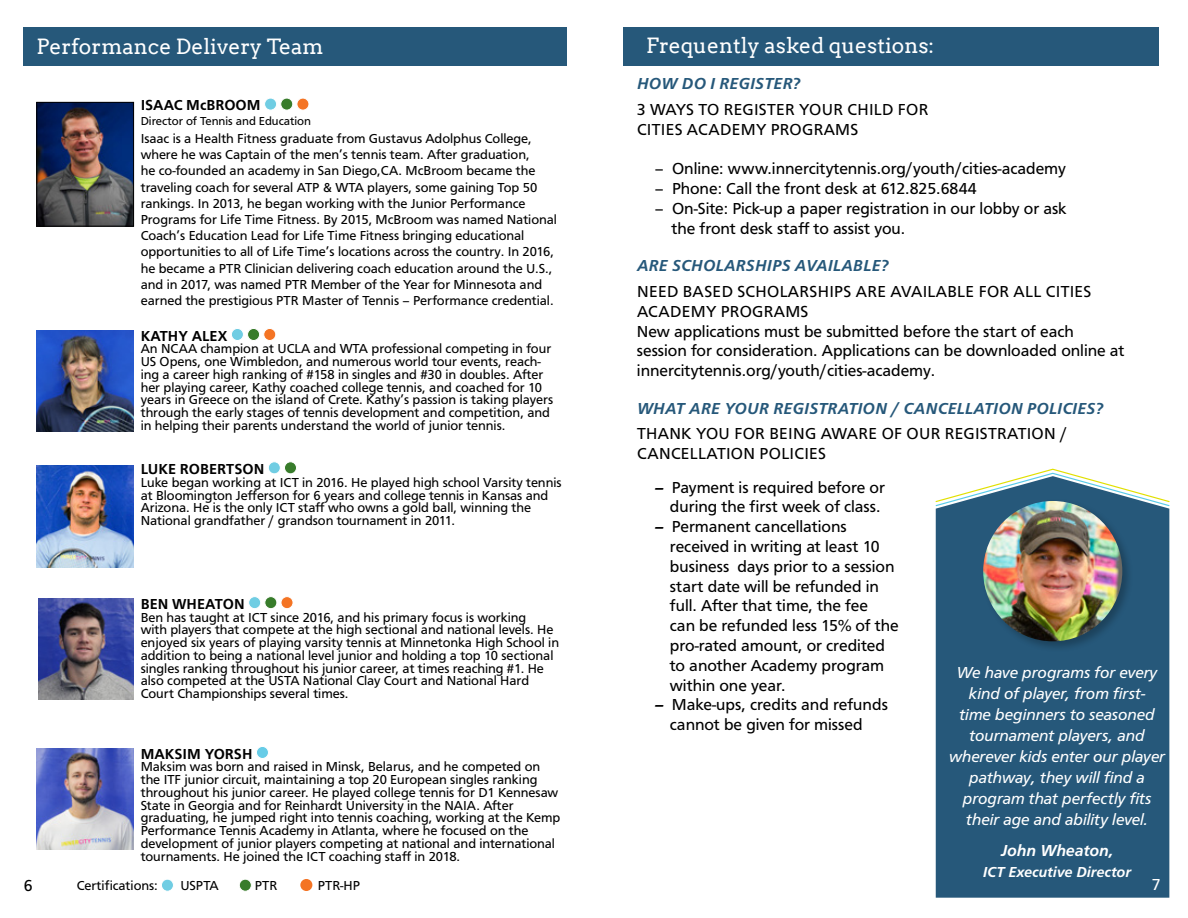
<style>
.page{position:relative;width:1188px;height:918px;background:#fff}
.page>*{position:absolute;margin:0;border:0;box-sizing:border-box;transform-origin:0 0}
.t1{font:21px "Arvo";color:#fff}
.t2{font:16.5px/19.8px "Carto Gothic Std";color:#000}
.t3{font:italic 16.5px/21px "Carto Gothic Std";color:#fff;text-align:center}
.t4{font:16.5px/19.8px "Carto Gothic Std";letter-spacing:.02em;color:#000}
.t5{font:italic 700 16.5px "Carto Gothic Std";letter-spacing:.02em;color:#26587a}
.t6{font:italic 700 16.5px "Carto Gothic Std";color:#fff}
.t7{font:16.5px "Carto Gothic Std";color:#fff}
.t8{font:700 15px "Carto Gothic Std";color:#000}
.t9{font:italic 700 15px "Carto Gothic Std";color:#fff}
.t10{font:13.5px/12.8px "Carto Gothic Std";color:#000}
.t11{font:12px "Carto Gothic Std";color:#000}
.s1{font-weight:700;font-style:italic}
</style>
<div class="page">
<svg style="left:935px;top:468px;width:235px;height:38px"></svg>
<div style="left:936px;top:476px;width:233px;height:422px;background:#26587a"></div>
<div style="left:981px;top:499px;width:153px;height:154px;background:#000;opacity:.25"></div>
<img style="left:983px;top:501px;width:139px;height:140px">
<div style="left:24px;top:27px;width:543px;height:38px;background:#26587a"></div>
<div style="left:161px;top:879px;width:12px;height:12px;background:#70cde3;border-radius:50%"></div>
<div style="left:161px;top:879px;width:13px;height:12px;border:1px solid #fff;border-radius:50%"></div>
<div style="left:239px;top:879px;width:12px;height:12px;background:#387c2b;border-radius:50%"></div>
<div style="left:239px;top:879px;width:13px;height:12px;border:1px solid #fff;border-radius:50%"></div>
<div style="left:623px;top:27px;width:536px;height:38px;background:#26587a"></div>
<div style="left:268px;top:462px;width:12px;height:12px;background:#70cde3;border-radius:50%"></div>
<div style="left:268px;top:462px;width:13px;height:12px;border:1px solid #fff;border-radius:50%"></div>
<div style="left:284px;top:462px;width:13px;height:12px;background:#387c2b;border-radius:50%"></div>
<div style="left:284px;top:462px;width:13px;height:12px;border:1px solid #fff;border-radius:50%"></div>
<div style="left:265px;top:98px;width:12px;height:12px;background:#70cde3;border-radius:50%"></div>
<div style="left:264px;top:98px;width:13px;height:12px;border:1px solid #fff;border-radius:50%"></div>
<div style="left:281px;top:98px;width:12px;height:12px;background:#387c2b;border-radius:50%"></div>
<div style="left:281px;top:98px;width:12px;height:12px;border:1px solid #fff;border-radius:50%"></div>
<div style="left:297px;top:98px;width:12px;height:12px;background:#f47424;border-radius:50%"></div>
<div style="left:297px;top:98px;width:12px;height:12px;border:1px solid #fff;border-radius:50%"></div>
<div style="left:231px;top:328px;width:12px;height:13px;background:#70cde3;border-radius:50%"></div>
<div style="left:231px;top:328px;width:13px;height:13px;border:1px solid #fff;border-radius:50%"></div>
<div style="left:248px;top:328px;width:12px;height:13px;background:#387c2b;border-radius:50%"></div>
<div style="left:247px;top:328px;width:13px;height:13px;border:1px solid #fff;border-radius:50%"></div>
<div style="left:264px;top:328px;width:12px;height:13px;background:#f47424;border-radius:50%"></div>
<div style="left:264px;top:328px;width:12px;height:13px;border:1px solid #fff;border-radius:50%"></div>
<img style="left:37px;top:331px;width:97px;height:101px">
<img style="left:39px;top:104px;width:93px;height:120px">
<div style="left:37px;top:102px;width:97px;height:124px;border:1px solid #000"></div>
<div style="left:249px;top:597px;width:12px;height:12px;background:#70cde3;border-radius:50%"></div>
<div style="left:248px;top:596px;width:13px;height:13px;border:1px solid #fff;border-radius:50%"></div>
<div style="left:265px;top:597px;width:12px;height:12px;background:#387c2b;border-radius:50%"></div>
<div style="left:265px;top:596px;width:12px;height:13px;border:1px solid #fff;border-radius:50%"></div>
<div style="left:281px;top:597px;width:12px;height:12px;background:#f47424;border-radius:50%"></div>
<div style="left:281px;top:596px;width:12px;height:13px;border:1px solid #fff;border-radius:50%"></div>
<img style="left:39px;top:599px;width:94px;height:101px">
<div style="left:256px;top:746px;width:12px;height:12px;background:#67cce7;border-radius:50%"></div>
<div style="left:256px;top:746px;width:13px;height:13px;border:1px solid #fff;border-radius:50%"></div>
<img style="left:37px;top:749px;width:97px;height:101px">
<img style="left:37px;top:466px;width:97px;height:101px">
<div style="left:300px;top:879px;width:12px;height:12px;background:#f47424;border-radius:50%"></div>
<h1 class="t1" style="left:36px;top:34px;width:289px">Performance Delivery Team</h1>
<h1 class="t1" style="left:646px;top:33px;width:289px">Frequently asked questions:</h1>
<p class="t5" style="left:637px;top:74px;width:165px">HOW DO I REGISTER?</p>
<p class="t4" style="left:637px;top:99px;width:293px">3 WAYS TO REGISTER YOUR CHILD FOR<br>CITIES ACADEMY PROGRAMS</p>
<p class="t2" style="left:655px;top:159px;width:412px">– Online: www.innercitytennis.org/youth/cities-academy</p>
<p class="t2" style="left:655px;top:179px;width:323px">– Phone: Call the front desk at 612.825.6844</p>
<p class="t2" style="left:671px;top:198px;width:397px;text-indent:-16px">– On-Site: Pick-up a paper registration in our lobby or ask the front desk staff to assist you.</p>
<p class="t5" style="left:637px;top:256px;width:253px">ARE SCHOLARSHIPS AVAILABLE?</p>
<p class="t2" style="left:637px;top:282px;width:489px">NEED BASED SCHOLARSHIPS ARE AVAILABLE FOR ALL CITIES ACADEMY PROGRAMS<br>New applications must be submitted before the start of each session for consideration. Applications can be downloaded online at innercitytennis.org/youth/cities-academy.</p>
<p class="t5" style="left:637px;top:399px;width:468px">WHAT ARE YOUR REGISTRATION / CANCELLATION POLICIES?</p>
<p class="t4" style="left:637px;top:424px;width:432px">THANK YOU FOR BEING AWARE OF OUR REGISTRATION /<br>CANCELLATION POLICIES</p>
<p class="t2" style="left:655px;top:477px;width:232px;text-align:right"><span class="s1">–</span> Payment is required before or during the first week of class.</p>
<p class="t2" style="left:670px;top:517px;width:231px;text-indent:-15px"><span class="s1">–</span> Permanent cancellations received in writing at least 10 business days prior to a session start date will be refunded in full. After that time, the fee<br>can be refunded less 15% of the pro-rated amount, or credited to another Academy program within one year.</p>
<p class="t2" style="left:670px;top:695px;width:220px;text-indent:-15px"><span class="s1">–</span> Make-ups, credits and refunds cannot be given for missed</p>
<p class="t8" style="left:141px;top:97px;width:121px">ISAAC McBROOM</p>
<p class="t11" style="left:141px;top:114px;width:172px">Director of Tennis and Education</p>
<p class="t10" style="left:141px;top:130px;width:418px;line-height:16.2px">Isaac is a Health Fitness graduate from Gustavus Adolphus College, where he was Captain of the men’s tennis team. After graduation,<br>he co-founded an academy in San Diego,CA. McBroom became the traveling coach for several ATP &amp; WTA players, some gaining Top 50 rankings. In 2013, he began working with the Junior Performance Programs for Life Time Fitness. By 2015, McBroom was named National Coach’s Education Lead for Life Time Fitness bringing educational opportunities to all of Life Time’s locations across the country. In 2016, he became a PTR Clinician delivering coach education around the U.S., and in 2017, was named PTR Member of the Year for Minnesota and earned the prestigious PTR Master of Tennis – Performance credential.</p>
<p class="t8" style="left:141px;top:327px;width:88px">KATHY ALEX</p>
<p class="t10" style="left:141px;top:343px;width:414px">An NCAA champion at UCLA and WTA professional competing in four US Opens, one Wimbledon, and numerous world tour events, reach&shy;ing a career high ranking of #158 in singles and #30 in doubles. After her playing career, Kathy coached college tennis, and coached for 10 years in Greece on the island of Crete. Kathy’s passion is taking players through the early stages of tennis development and competition, and in helping their parents understand the world of junior tennis.</p>
<p class="t8" style="left:141px;top:460px;width:125px">LUKE ROBERTSON</p>
<p class="t10" style="left:141px;top:476px;width:422px">Luke began working at ICT in 2016. He played high school Varsity tennis at Bloomington Jefferson for 6 years and college tennis in Kansas and Arizona. He is the only ICT staff who owns a gold ball, winning the National grandfather / grandson tournament in 2011.</p>
<p class="t8" style="left:141px;top:595px;width:106px">BEN WHEATON</p>
<p class="t10" style="left:141px;top:611px;width:420px">Ben has taught at ICT since 2016, and his primary focus is working<br>with players that compete at the high sectional and national levels. He enjoyed six years of playing varsity tennis at Minnetonka High School in addition to being a national level junior and holding a top 10 sectional singles ranking throughout his junior career, at times reaching #1. He also competed at the USTA National Clay Court and National Hard Court Championships several times.</p>
<p class="t3" style="left:949px;top:662px;width:218px">We have programs for every kind of player, from first-<br>time beginners to seasoned tournament players, and wherever kids enter our player pathway, they will find a program that perfectly fits their age and ability level.</p>
<p class="t6" style="left:1001px;top:841px;width:114px">John Wheaton,</p>
<p class="t9" style="left:983px;top:864px;width:149px">ICT Executive Director</p>
<p class="t8" style="left:141px;top:745px;width:113px">MAKSIM YORSH</p>
<p class="t10" style="left:141px;top:761px;width:421px">Maksim was born and raised in Minsk, Belarus, and he competed on the ITF junior circuit, maintaining a top 20 European singles ranking throughout his junior career. He played college tennis for D1 Kennesaw State in Georgia and for Reinhardt University in the NAIA. After graduating, he jumped right into tennis coaching, working at the Kemp Performance Tennis Academy in Atlanta, where he focused on the development of junior players competing at national and international tournaments. He joined the ICT coaching staff in 2018.</p>
<p class="t2" style="left:24px;top:876px;width:10px">6</p>
<p class="t7" style="left:1152px;top:875px;width:10px">7</p>
<p class="t10" style="left:77px;top:879px;width:83px">Certifications:</p>
<p class="t10" style="left:180px;top:879px;width:40px">USPTA</p>
<p class="t10" style="left:255px;top:879px;width:24px">PTR</p>
<p class="t10" style="left:318px;top:879px;width:44px">PTR-HP</p>
</div>
